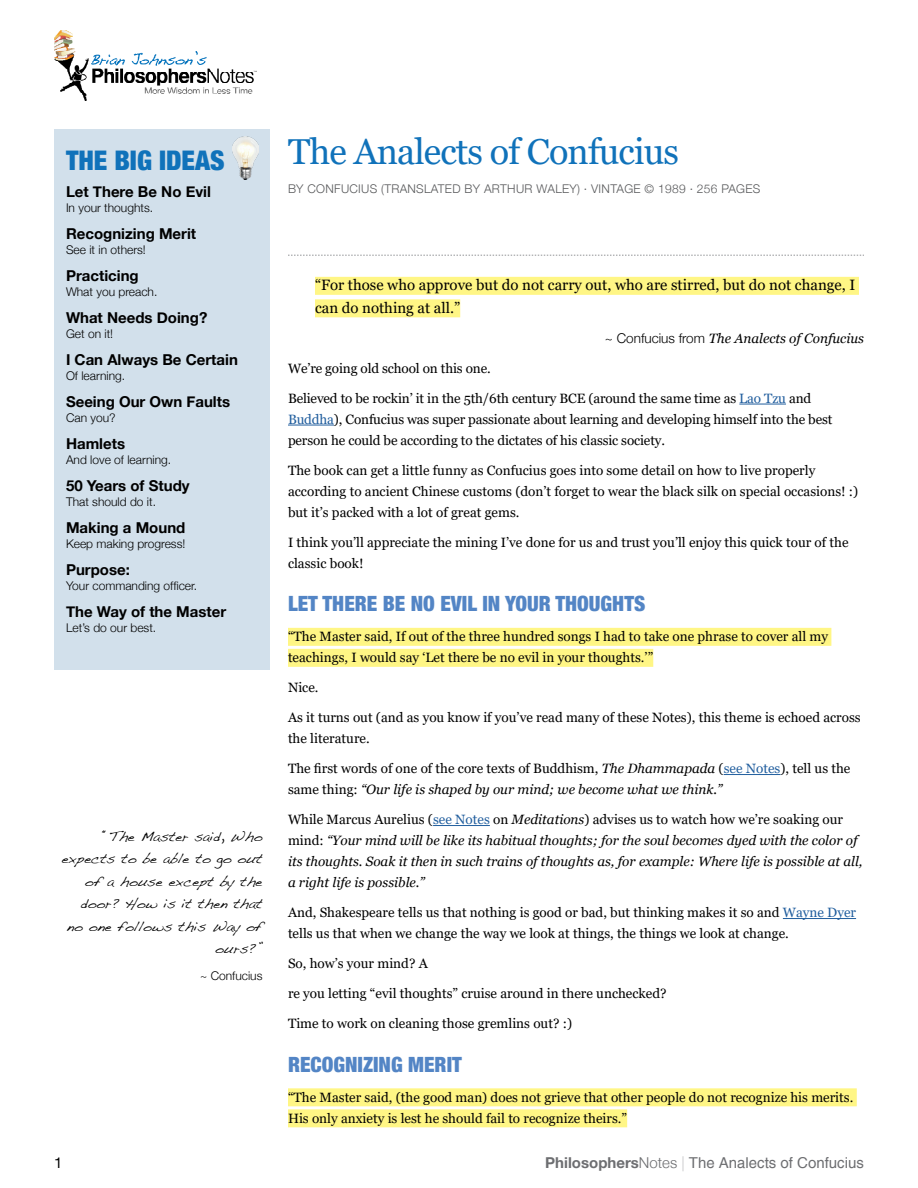
<style>
.page{position:relative;width:918px;height:1188px;background:#fff}
.page>*{position:absolute;margin:0;border:0;box-sizing:border-box;transform-origin:0 0}
.t1{font:36px "Georgia";letter-spacing:-.025em;color:#1072ba}
.t2{font:900 condensed 27px "Helvetica Neue";color:#1072ba}
.t3{font:900 condensed 21px "Helvetica Neue";color:#5385c5}
.t4{font:700 15px "Helvetica Neue";color:#000}
.t5{font:15px/22.5px "Georgia";color:#000}
.t6{font:15px "Helvetica";color:#6d6e71}
.t7{font:15px "Helvetica Neue";color:#000}
.t8{font:13.5px/21px "Georgia";color:#000}
.t9{font:italic 13.5px/21px "Georgia";color:#000}
.t10{font:300 12px "Helvetica Neue";color:#000}
.t11{font:12px/22.5px "Dakota";color:#000;text-align:right}
.t12{font:300 12px "Helvetica Neue";letter-spacing:.025em;color:#58595b}
.s1{font-family:"Helvetica Neue";font-weight:300;font-style:normal}
.s2{color:#215e9e}
.s3{font-style:italic}
.s4{font-style:normal}
.s5{font-style:normal;color:#215e9e}
.s6{font-family:"Helvetica Neue";font-weight:700}
.s7{font-family:"Helvetica Neue";font-weight:300}
.s8{font-family:"Helvetica Neue";font-weight:200}
</style>
<div class="page">
<svg style="left:288px;top:255px;width:576px;height:1px"></svg>
<img style="left:54px;top:30px;width:203px;height:71px">
<div style="left:315px;top:277px;width:544px;height:18px;background:#fff685"></div>
<div style="left:315px;top:299px;width:145px;height:18px;background:#fff685"></div>
<hr style="left:739px;top:404px;width:47px;height:1px;background:#215e9e">
<hr style="left:288px;top:425px;width:46px;height:1px;background:#215e9e">
<div style="left:288px;top:628px;width:543px;height:18px;background:#fff685"></div>
<div style="left:288px;top:649px;width:365px;height:18px;background:#fff685"></div>
<hr style="left:724px;top:774px;width:56px;height:1px;background:#215e9e">
<hr style="left:433px;top:825px;width:57px;height:1px;background:#215e9e">
<hr style="left:783px;top:918px;width:73px;height:1px;background:#215e9e">
<div style="left:288px;top:1088px;width:569px;height:18px;background:#fff685"></div>
<div style="left:288px;top:1109px;width:339px;height:18px;background:#fff685"></div>
<div style="left:54px;top:129px;width:216px;height:541px;background:#d2e0eb"></div>
<img style="left:233px;top:137px;width:25px;height:42px">
<h2 class="t2" style="left:66px;top:138px;width:160px">THE BIG IDEAS</h2>
<p class="t4" style="left:66px;top:180px;width:147px">Let There Be No Evil</p>
<p class="t10" style="left:66px;top:201px;width:89px">In your thoughts.</p>
<p class="t4" style="left:66px;top:222px;width:132px">Recognizing Merit</p>
<p class="t10" style="left:66px;top:243px;width:81px">See it in others!</p>
<p class="t4" style="left:66px;top:264px;width:74px">Practicing</p>
<p class="t10" style="left:66px;top:285px;width:93px">What you preach.</p>
<p class="t4" style="left:66px;top:306px;width:143px">What Needs Doing?</p>
<p class="t10" style="left:66px;top:327px;width:49px">Get on it!</p>
<p class="t4" style="left:66px;top:348px;width:173px">I Can Always Be Certain</p>
<p class="t10" style="left:66px;top:369px;width:61px">Of learning.</p>
<p class="t4" style="left:66px;top:390px;width:166px">Seeing Our Own Faults</p>
<p class="t10" style="left:66px;top:411px;width:51px">Can you?</p>
<p class="t4" style="left:66px;top:432px;width:61px">Hamlets</p>
<p class="t10" style="left:66px;top:453px;width:107px">And love of learning.</p>
<p class="t4" style="left:66px;top:474px;width:125px">50 Years of Study</p>
<p class="t10" style="left:66px;top:495px;width:92px">That should do it.</p>
<p class="t4" style="left:66px;top:516px;width:121px">Making a Mound</p>
<p class="t10" style="left:66px;top:537px;width:121px">Keep making progress!</p>
<p class="t4" style="left:66px;top:558px;width:65px">Purpose:</p>
<p class="t10" style="left:66px;top:579px;width:133px">Your commanding officer.</p>
<p class="t4" style="left:66px;top:600px;width:162px">The Way of the Master</p>
<p class="t10" style="left:66px;top:621px;width:92px">Let’s do our best.</p>
<p class="t11" style="left:62px;top:826px;width:202px">“The Master said, Who expects to be able to go out of a house except by the door? How is it then that<br>no one follows this Way of ours?”</p>
<p class="t10" style="left:200px;top:969px;width:64px">~ Confucius</p>
<h1 class="t1" style="left:288px;top:130px;width:393px">The Analects of Confucius</h1>
<p class="t12" style="left:288px;top:182px;width:474px">BY CONFUCIUS (TRANSLATED BY ARTHUR WALEY) · VINTAGE © 1989 · 256 PAGES</p>
<p class="t5" style="left:315px;top:274px;width:542px">“For those who approve but do not carry out, who are stirred, but do not change, I can do nothing at all.”</p>
<p class="t9" style="left:605px;top:328px;width:261px"><span class="s1">~ Confucius from</span> The Analects of Confucius</p>
<p class="t8" style="left:288px;top:358px;width:204px">We’re going old school on this one.</p>
<p class="t8" style="left:288px;top:388px;width:546px">Believed to be rockin’ it in the 5th/6th century BCE (around the same time as <span class="s2">Lao Tzu</span> and<br><span class="s2">Buddha</span>), Confucius was super passionate about learning and developing himself into the best person he could be according to the dictates of his classic society.</p>
<p class="t8" style="left:288px;top:460px;width:572px">The book can get a little funny as Confucius goes into some detail on how to live properly according to ancient Chinese customs (don’t forget to wear the black silk on special occasions! :) but it’s packed with a lot of great gems.</p>
<p class="t8" style="left:288px;top:532px;width:562px">I think you’ll appreciate the mining I’ve done for us and trust you’ll enjoy this quick tour of the classic book!</p>
<h3 class="t3" style="left:288px;top:587px;width:359px">LET THERE BE NO EVIL IN YOUR THOUGHTS</h3>
<p class="t8" style="left:288px;top:626px;width:542px">“The Master said, If out of the three hundred songs I had to take one phrase to cover all my teachings, I would say ‘Let there be no evil in your thoughts.’”</p>
<p class="t8" style="left:288px;top:677px;width:32px">Nice.</p>
<p class="t8" style="left:288px;top:707px;width:574px">As it turns out (and as you know if you’ve read many of these Notes), this theme is echoed across the literature.</p>
<p class="t8" style="left:288px;top:758px;width:564px">The first words of one of the core texts of Buddhism, <span class="s3">The Dhammapada</span> (<span class="s2">see Notes</span>), tell us the same thing: <span class="s3">“Our life is shaped by our mind; we become what we think.”</span></p>
<p class="t9" style="left:288px;top:809px;width:576px"><span class="s4">While Marcus Aurelius (</span><span class="s5">see Notes</span> <span class="s4">on</span> Meditations<span class="s4">) advises us to watch how we’re soaking our mind:</span> “Your mind will be like its habitual thoughts; for the soul becomes dyed with the color of its thoughts. Soak it then in such trains of thoughts as, for example: Where life is possible at all, a right life is possible.”</p>
<p class="t8" style="left:288px;top:902px;width:570px">And, Shakespeare tells us that nothing is good or bad, but thinking makes it so and <span class="s2">Wayne Dyer </span>tells us that when we change the way we look at things, the things we look at change.</p>
<p class="t8" style="left:288px;top:954px;width:141px">So, how’s your mind? A</p>
<p class="t8" style="left:288px;top:983px;width:380px">re you letting “evil thoughts” cruise around in there unchecked?</p>
<p class="t8" style="left:288px;top:1013px;width:286px">Time to work on cleaning those gremlins out? :)</p>
<h3 class="t3" style="left:288px;top:1047px;width:175px">RECOGNIZING MERIT</h3>
<p class="t8" style="left:288px;top:1087px;width:567px">“The Master said, (the good man) does not grieve that other people do not recognize his merits.<br>His only anxiety is lest he should fail to recognize theirs.”</p>
<p class="t7" style="left:54px;top:1152px;width:10px">1</p>
<p class="t6" style="left:545px;top:1154px;width:320px"><span class="s6">Philosophers</span><span class="s7">Notes</span> <span class="s8">|</span> The Analects of Confucius</p>
</div>
